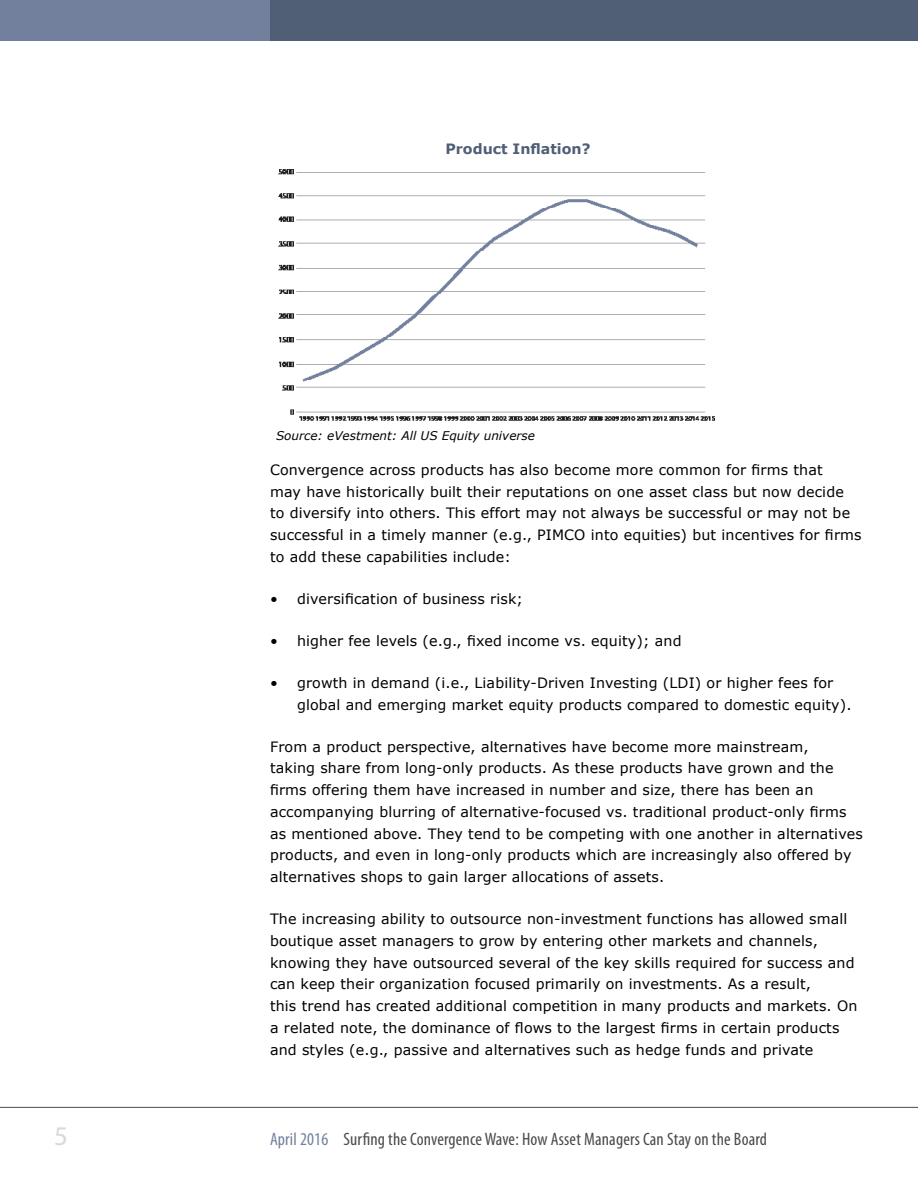
<style>
.page{position:relative;width:918px;height:1188px;background:#fff}
.page>*{position:absolute;margin:0;border:0;box-sizing:border-box;transform-origin:0 0}
.t1{font:27px "Myriad Pro";color:#d8d8d8}
.t2{font:condensed 18px "Myriad Pro";letter-spacing:.01em;color:#4a4a4a}
.t3{font:14.25px/21.8px "Verdana";letter-spacing:.01em;color:#000}
.t4{font:700 14.25px "Verdana";color:#505e76}
.t5{font:italic 12px "Verdana";color:#000}
.s1{color:#73809d}
</style>
<div class="page">
<div style="left:0;top:0;width:918px;height:40px;background:#73809d"></div>
<div style="left:270px;top:0;width:648px;height:40px;background:#505e76"></div>
<hr style="left:0;top:1107px;width:918px;height:1px;background:#4a4a4a">
<img style="left:278px;top:169px;width:437px;height:252px">
<p class="t4" style="left:445px;top:139px;width:147px">Product Inflation?</p>
<p class="t5" style="left:276px;top:427px;width:261px">Source: eVestment: All US Equity universe</p>
<p class="t3" style="left:270px;top:459px;width:593px">Convergence across products has also become more common for firms that<br>may have historically built their reputations on one asset class but now decide to diversify into others. This effort may not always be successful or may not be successful in a timely manner (e.g., PIMCO into equities) but incentives for firms to add these capabilities include:</p>
<p class="t3" style="left:270px;top:588px;width:255px">• diversification of business risk;</p>
<p class="t3" style="left:270px;top:630px;width:413px">• higher fee levels (e.g., fixed income vs. equity); and</p>
<p class="t3" style="left:297px;top:672px;width:556px;text-indent:-27px">• growth in demand (i.e., Liability-Driven Investing (LDI) or higher fees for global and emerging market equity products compared to domestic equity).</p>
<p class="t3" style="left:270px;top:735px;width:594px">From a product perspective, alternatives have become more mainstream,<br>taking share from long-only products. As these products have grown and the firms offering them have increased in number and size, there has been an accompanying blurring of alternative-focused vs. traditional product-only firms as mentioned above. They tend to be competing with one another in alternatives products, and even in long-only products which are increasingly also offered by alternatives shops to gain larger allocations of assets.</p>
<p class="t3" style="left:270px;top:908px;width:589px">The increasing ability to outsource non-investment functions has allowed small boutique asset managers to grow by entering other markets and channels, knowing they have outsourced several of the key skills required for success and can keep their organization focused primarily on investments. As a result,<br>this trend has created additional competition in many products and markets. On a related note, the dominance of flows to the largest firms in certain products and styles (e.g., passive and alternatives such as hedge funds and private</p>
<h1 class="t1" style="left:54px;top:1120px;width:15px">5</h1>
<p class="t2" style="left:270px;top:1128px;width:499px"><span class="s1">April 2016</span> Surfing the Convergence Wave: How Asset Managers Can Stay on the Board</p>
</div>
